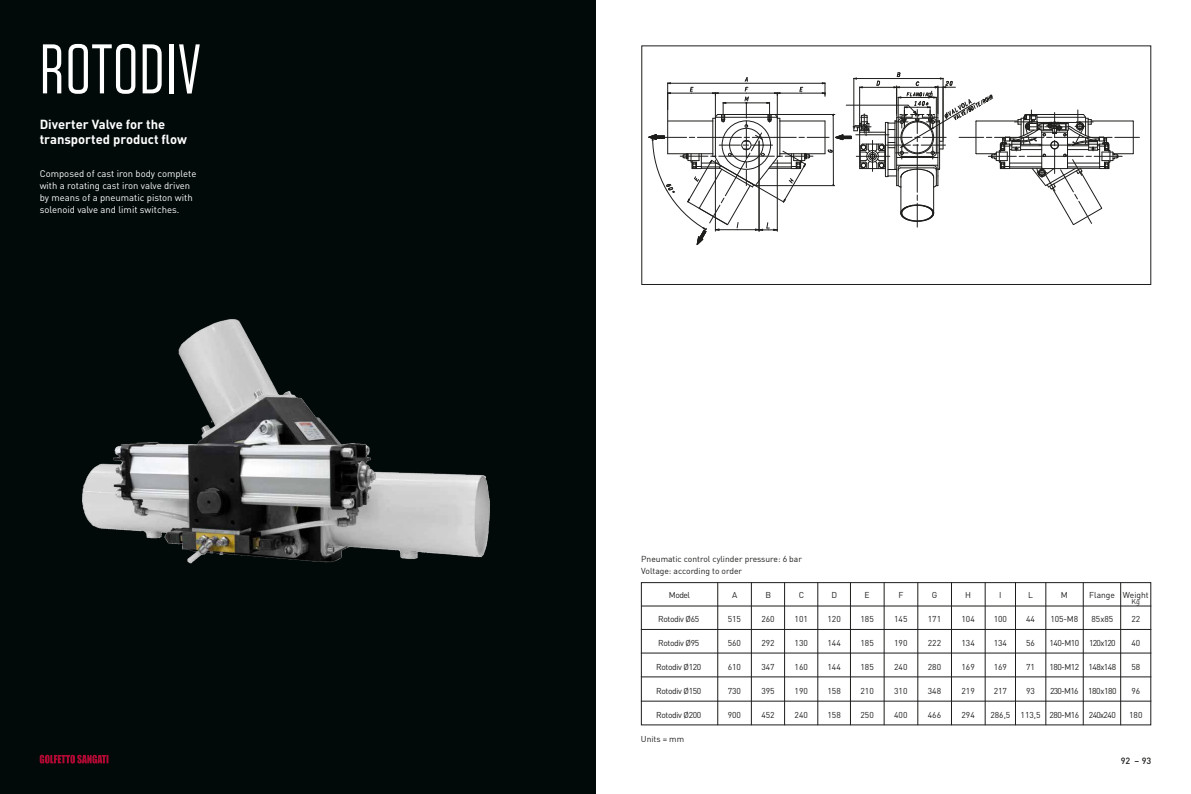
<style>
.page{position:relative;width:1191px;height:794px;background:#fff}
.page>*{position:absolute;margin:0;border:0;box-sizing:border-box;transform-origin:0 0}
.t1{font:70px "Tungsten";letter-spacing:.015em;color:#fff}
.t2{font:700 13px/15px "DIN";color:#fff}
.t3{font:9.5px/12px "DIN";color:#fff}
.t4{font:500 9px "DIN";color:#1d1d1b}
.t5{font:8.5px "DIN";color:#1d1d1b}
.t6{font:8.5px/12px "DIN Regular Alternate";color:#1d1d1b}
.t7{font:8.5px "DIN";letter-spacing:-.04em;color:#1d1d1b}
.t8{font:8.5px "DIN";letter-spacing:-.06em;color:#1d1d1b}
.t9{font:8.5px "DIN";letter-spacing:-.08em;color:#1d1d1b}
.t10{font:7px "DIN";color:#1d1d1b}
</style>
<div class="page">
<svg style="left:648px;top:72px;width:491px;height:173px"></svg>
<div style="left:641px;top:582px;width:510px;height:143px;border:1px solid #1d1d1b"></div>
<hr style="left:641px;top:605px;width:510px;height:1px;background:#1d1d1b">
<hr style="left:641px;top:629px;width:510px;height:1px;background:#1d1d1b">
<hr style="left:641px;top:652px;width:510px;height:1px;background:#1d1d1b">
<hr style="left:641px;top:676px;width:510px;height:1px;background:#1d1d1b">
<hr style="left:641px;top:700px;width:510px;height:1px;background:#1d1d1b">
<hr style="left:784px;top:582px;width:1px;height:143px;background:#1d1d1b">
<hr style="left:751px;top:582px;width:1px;height:143px;background:#1d1d1b">
<hr style="left:717px;top:582px;width:1px;height:143px;background:#1d1d1b">
<hr style="left:817px;top:582px;width:1px;height:143px;background:#1d1d1b">
<hr style="left:850px;top:582px;width:1px;height:143px;background:#1d1d1b">
<hr style="left:883px;top:582px;width:1px;height:143px;background:#1d1d1b">
<hr style="left:917px;top:582px;width:1px;height:143px;background:#1d1d1b">
<hr style="left:951px;top:582px;width:1px;height:143px;background:#1d1d1b">
<hr style="left:984px;top:582px;width:1px;height:143px;background:#1d1d1b">
<hr style="left:1015px;top:582px;width:1px;height:143px;background:#1d1d1b">
<hr style="left:1045px;top:582px;width:1px;height:143px;background:#1d1d1b">
<hr style="left:1082px;top:582px;width:1px;height:143px;background:#1d1d1b">
<hr style="left:1120px;top:582px;width:1px;height:143px;background:#1d1d1b">
<div style="left:641px;top:45px;width:510px;height:240px;border:1px solid #1d1d1b"></div>
<div style="left:0;top:0;width:595px;height:794px;background:#020a09"></div>
<svg style="left:40px;top:755px;width:68px;height:8px"></svg>
<img style="left:82px;top:319px;width:408px;height:245px">
<h1 class="t1" style="left:40px;top:33px;width:163px">ROTODIV</h1>
<h2 class="t2" style="left:40px;top:117px;width:149px">Diverter Valve for the transported product flow</h2>
<p class="t3" style="left:40px;top:168px;width:158px">Composed of cast iron body complete with a rotating cast iron valve driven by means of a pneumatic piston with solenoid valve and limit switches.</p>
<p class="t6" style="left:641px;top:552px;width:162px">Pneumatic control cylinder pressure: 6 bar<br>Voltage: according to order</p>
<p class="t5" style="left:669px;top:589px;width:23px">Model</p>
<p class="t5" style="left:732px;top:589px;width:7px">A</p>
<p class="t5" style="left:765px;top:589px;width:7px">B</p>
<p class="t5" style="left:799px;top:589px;width:7px">C</p>
<p class="t5" style="left:831px;top:589px;width:7px">D</p>
<p class="t5" style="left:864px;top:589px;width:7px">E</p>
<p class="t5" style="left:898px;top:589px;width:6px">F</p>
<p class="t5" style="left:931px;top:589px;width:7px">G</p>
<p class="t5" style="left:965px;top:589px;width:7px">H</p>
<p class="t5" style="left:999px;top:589px;width:4px">I</p>
<p class="t5" style="left:1028px;top:589px;width:6px">L</p>
<p class="t5" style="left:1061px;top:589px;width:8px">M</p>
<p class="t5" style="left:1089px;top:589px;width:61px">Flange Weight</p>
<p class="t10" style="left:1131px;top:597px;width:10px">Kg</p>
<p class="t7" style="left:658px;top:637px;width:43px">Rotodiv Ø95</p>
<p class="t5" style="left:727px;top:637px;width:15px">560</p>
<p class="t5" style="left:761px;top:637px;width:15px">292</p>
<p class="t5" style="left:794px;top:637px;width:15px">130</p>
<p class="t5" style="left:827px;top:637px;width:15px">144</p>
<p class="t5" style="left:860px;top:637px;width:15px">185</p>
<p class="t5" style="left:894px;top:637px;width:15px">190</p>
<p class="t5" style="left:928px;top:637px;width:15px">222</p>
<p class="t5" style="left:961px;top:637px;width:15px">134</p>
<p class="t5" style="left:993px;top:637px;width:15px">134</p>
<p class="t5" style="left:1026px;top:637px;width:10px">56</p>
<p class="t9" style="left:1049px;top:637px;width:68px">140-M10 120x120</p>
<p class="t5" style="left:1131px;top:637px;width:10px">40</p>
<p class="t7" style="left:656px;top:661px;width:47px">Rotodiv Ø120</p>
<p class="t5" style="left:727px;top:661px;width:15px">610</p>
<p class="t5" style="left:761px;top:661px;width:15px">347</p>
<p class="t5" style="left:794px;top:661px;width:15px">160</p>
<p class="t5" style="left:827px;top:661px;width:15px">144</p>
<p class="t5" style="left:860px;top:661px;width:15px">185</p>
<p class="t5" style="left:894px;top:661px;width:15px">240</p>
<p class="t5" style="left:928px;top:661px;width:15px">280</p>
<p class="t5" style="left:961px;top:661px;width:15px">169</p>
<p class="t5" style="left:993px;top:661px;width:15px">169</p>
<p class="t5" style="left:1026px;top:661px;width:10px">71</p>
<p class="t8" style="left:1049px;top:661px;width:68px">180-M12 148x148</p>
<p class="t5" style="left:1131px;top:661px;width:10px">58</p>
<p class="t5" style="left:827px;top:685px;width:15px">158</p>
<p class="t5" style="left:827px;top:709px;width:15px">158</p>
<p class="t7" style="left:658px;top:613px;width:43px">Rotodiv Ø65</p>
<p class="t5" style="left:727px;top:613px;width:15px">515</p>
<p class="t5" style="left:761px;top:613px;width:15px">260</p>
<p class="t5" style="left:794px;top:613px;width:15px">101</p>
<p class="t5" style="left:827px;top:613px;width:15px">120</p>
<p class="t5" style="left:860px;top:613px;width:15px">185</p>
<p class="t5" style="left:894px;top:613px;width:15px">145</p>
<p class="t5" style="left:928px;top:613px;width:15px">171</p>
<p class="t5" style="left:961px;top:613px;width:15px">104</p>
<p class="t5" style="left:993px;top:613px;width:15px">100</p>
<p class="t5" style="left:1026px;top:613px;width:10px">44</p>
<p class="t5" style="left:1050px;top:613px;width:29px">105-M8</p>
<p class="t5" style="left:1091px;top:613px;width:23px">85x85</p>
<p class="t5" style="left:1131px;top:613px;width:10px">22</p>
<p class="t7" style="left:656px;top:685px;width:47px">Rotodiv Ø150</p>
<p class="t7" style="left:656px;top:709px;width:47px">Rotodiv Ø200</p>
<p class="t5" style="left:727px;top:685px;width:15px">730</p>
<p class="t5" style="left:727px;top:709px;width:15px">900</p>
<p class="t5" style="left:761px;top:685px;width:15px">395</p>
<p class="t5" style="left:761px;top:709px;width:15px">452</p>
<p class="t5" style="left:894px;top:685px;width:15px">310</p>
<p class="t5" style="left:894px;top:709px;width:15px">400</p>
<p class="t5" style="left:928px;top:685px;width:15px">348</p>
<p class="t5" style="left:928px;top:709px;width:15px">466</p>
<p class="t5" style="left:1026px;top:685px;width:10px">93</p>
<p class="t5" style="left:1020px;top:709px;width:21px">113,5</p>
<p class="t5" style="left:1050px;top:685px;width:30px">230-M16</p>
<p class="t5" style="left:1049px;top:709px;width:31px">280-M16</p>
<p class="t5" style="left:794px;top:685px;width:15px">190</p>
<p class="t5" style="left:794px;top:709px;width:15px">240</p>
<p class="t5" style="left:860px;top:685px;width:15px">210</p>
<p class="t5" style="left:860px;top:709px;width:15px">250</p>
<p class="t5" style="left:961px;top:685px;width:15px">219</p>
<p class="t5" style="left:961px;top:709px;width:15px">294</p>
<p class="t5" style="left:993px;top:685px;width:15px">217</p>
<p class="t5" style="left:990px;top:709px;width:21px">286,5</p>
<p class="t7" style="left:1088px;top:685px;width:30px">180x180</p>
<p class="t8" style="left:1088px;top:709px;width:29px">240x240</p>
<p class="t5" style="left:1131px;top:685px;width:10px">96</p>
<p class="t5" style="left:1129px;top:709px;width:15px">180</p>
<p class="t5" style="left:641px;top:733px;width:45px">Units = mm</p>
<p class="t4" style="left:1120px;top:754px;width:32px">92 – 93</p>
</div>
